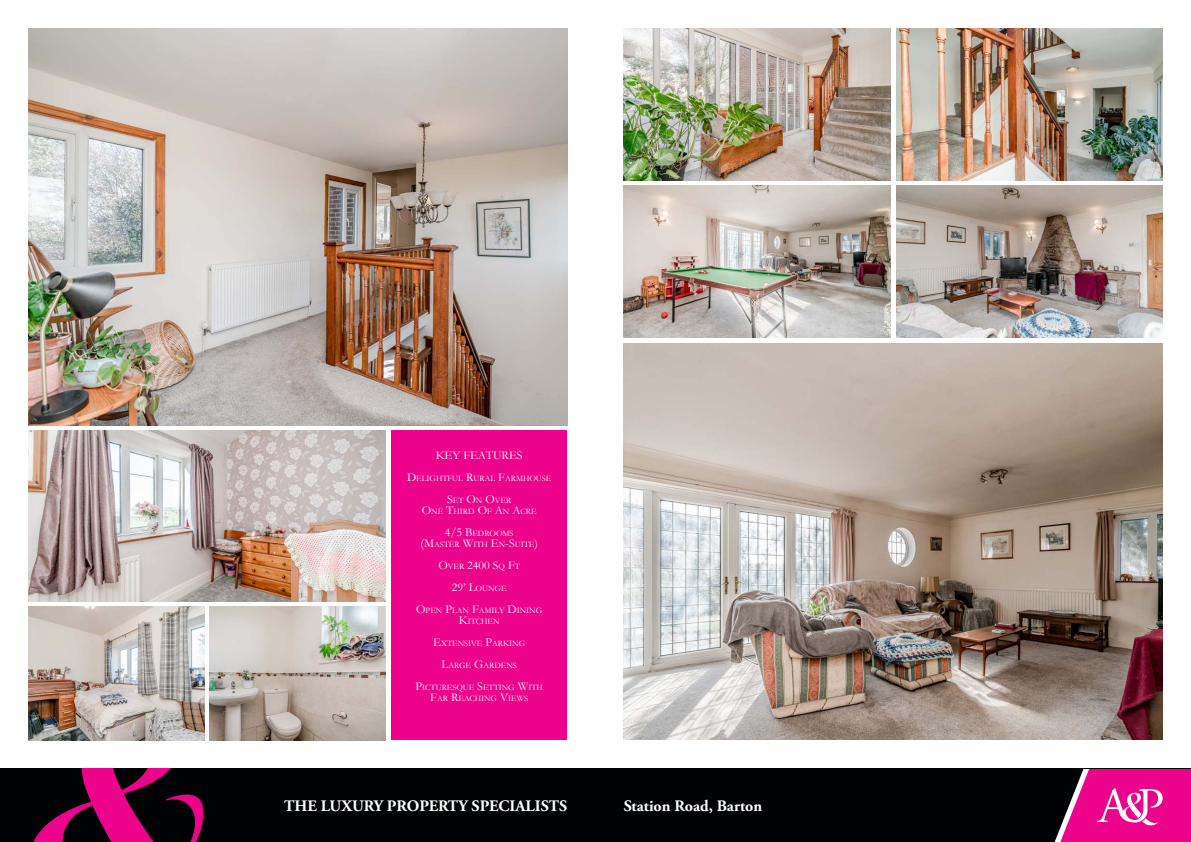
<style>
.page{position:relative;width:1191px;height:842px;background:#fff}
.page>*{position:absolute;margin:0;border:0;box-sizing:border-box;transform-origin:0 0}
.t1{font:700 16px "Adobe Garamond Pro";color:#fff}
.t2{font:12px "Garamond";color:#fff}
.t3{font:8.4px/11px "Garamond";color:#fff;text-align:center}
.s1{font-size:12px}
.s2{font-size:8.4px}
</style>
<div class="page">
<div style="left:0;top:769px;width:1191px;height:73px;background:#010203"></div>
<svg style="left:33px;top:769px;width:171px;height:73px"></svg>
<svg style="left:1054px;top:769px;width:137px;height:73px"></svg>
<img style="left:28px;top:28px;width:539px;height:397px">
<img style="left:28px;top:431px;width:358px;height:170px">
<img style="left:210px;top:607px;width:176px;height:134px">
<img style="left:28px;top:607px;width:176px;height:134px">
<div style="left:391px;top:431px;width:176px;height:309px;background:#ed028c"></div>
<img style="left:624px;top:343px;width:538px;height:397px">
<img style="left:896px;top:186px;width:266px;height:151px">
<img style="left:624px;top:186px;width:266px;height:151px">
<img style="left:896px;top:28px;width:266px;height:152px">
<img style="left:624px;top:28px;width:266px;height:152px">
<p class="t2" style="left:436px;top:448px;width:89px">KEY FEATURES</p>
<p class="t3" style="left:407px;top:473px;width:42px"><span class="s1">D</span>ELIGHTFU</p>
<p class="t3" style="left:458px;top:473px;width:22px">L <span class="s1">R</span>URA</p>
<p class="t3" style="left:490px;top:473px;width:52px">L <span class="s1">F</span>ARMHOUSE</p>
<p class="t3" style="left:447px;top:495px;width:60px"><span class="s1">S</span>ET <span class="s1">O</span>N <span class="s1">O</span>VER</p>
<p class="t3" style="left:422px;top:506px;width:111px"><span class="s1">O</span>NE <span class="s1">T</span>HIRD <span class="s1">O</span>F <span class="s1">A</span>N <span class="s1">A</span>CRE</p>
<p class="t2" style="left:445px;top:525px;width:35px">4/5 B<span class="s2">EDR</span></p>
<p class="t3" style="left:489px;top:528px;width:25px">OOMS</p>
<p class="t3" style="left:420px;top:539px;width:20px"><span class="s1">(M</span>ASTER</p>
<p class="t3" style="left:463px;top:539px;width:77px"><span class="s1">W</span>ITH <span class="s1">E</span>N<span class="s1">-S</span>UITE<span class="s1">)</span></p>
<p class="t2" style="left:438px;top:558px;width:83px">O<span class="s2">VER</span> 2400 S<span class="s2">Q</span> F<span class="s2">T</span></p>
<p class="t3" style="left:452px;top:583px;width:56px"><span class="s1">29’ L</span>OUNGE</p>
<p class="t3" style="left:416px;top:605px;width:127px"><span class="s1">O</span>PEN <span class="s1">P</span>LAN <span class="s1">F</span>AMILY <span class="s1">D</span>INING<br><span class="s1">K</span>ITCHEN</p>
<p class="t3" style="left:433px;top:638px;width:66px"><span class="s1">E</span>XTENSIVE <span class="s1">P</span>ARK</p>
<p class="t3" style="left:509px;top:638px;width:17px">ING</p>
<p class="t3" style="left:441px;top:660px;width:49px"><span class="s1">L</span>ARGE <span class="s1">G</span>ARDE</p>
<p class="t3" style="left:506px;top:660px;width:11px">NS</p>
<p class="t3" style="left:415px;top:682px;width:22px"><span class="s1">P</span>ICTURES</p>
<p class="t3" style="left:456px;top:682px;width:33px">QUE <span class="s1">S</span>ETT</p>
<p class="t3" style="left:430px;top:682px;width:114px;text-align:left;text-indent:69px">ING <span class="s1">W</span>ITH<br><span class="s1">F</span>AR <span class="s1">R</span>EACHING <span class="s1">V</span>IEWS</p>
<p class="t1" style="left:284px;top:797px;width:284px">THE LUXURY PROPERTY SPECIALISTS</p>
<p class="t1" style="left:624px;top:797px;width:140px">Station Road, Barton</p>
</div>
